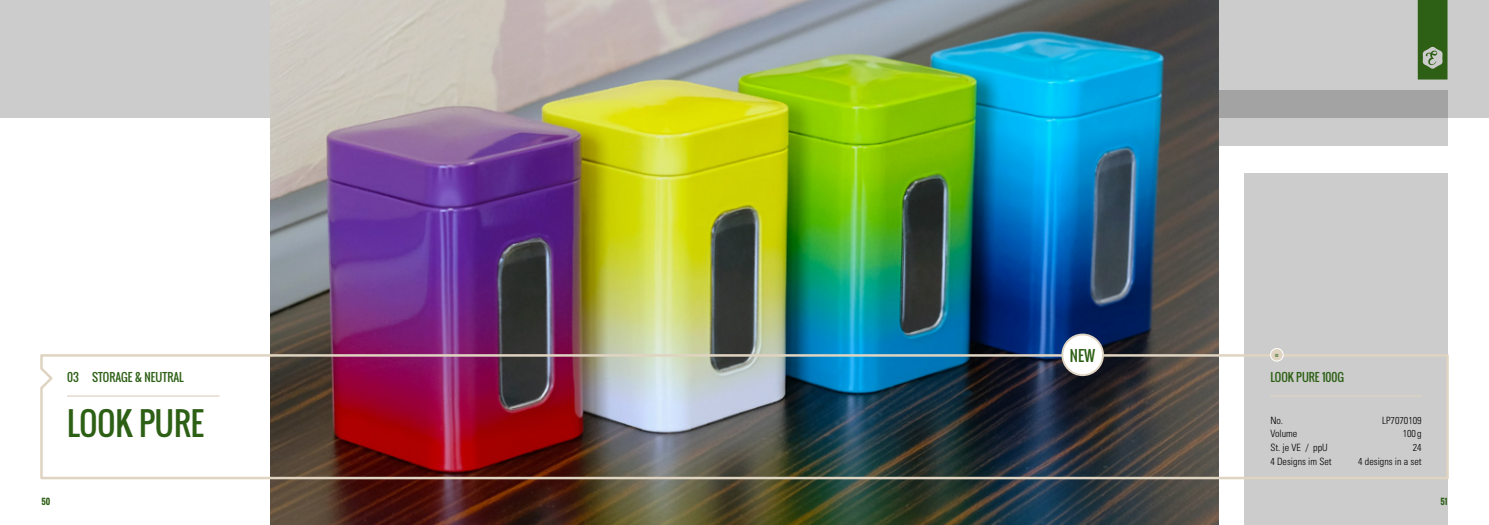
<style>
.page{position:relative;width:1489px;height:525px;background:#fff}
.page>*{position:absolute;margin:0;border:0;box-sizing:border-box;transform-origin:0 0}
.t1{font:31.25px "Oswald";color:#2d6015}
.t2{font:14.62px "Oswald";color:#2d6015}
.t3{font:11.25px "Oswald";color:#2d6015}
.t4{font:300 condensed 10px "Univers";color:#000}
.t5{font:700 8.12px "Oswald";color:#2d6015}
.t6{font:3.5px "Oswald";color:#2d6015}
</style>
<div class="page">
<div style="left:0;top:0;width:1488px;height:118px;background:#ccc"></div>
<svg style="left:1218px;top:90px;width:229px;height:55px;background:#b6b6b6"></svg>
<div style="left:1243px;top:173px;width:204px;height:351px;background:#ccc"></div>
<img style="left:270px;top:0;width:948px;height:524px">
<img style="left:40px;top:353px;width:1409px;height:127px">
<hr style="left:67px;top:395px;width:152px;height:1px;background:#dfd4c1">
<hr style="left:1270px;top:395px;width:152px;height:1px;background:#dfd4c1">
<div style="left:1270px;top:348px;width:13px;height:13px;background:#dfd4c1;border-radius:50%"></div>
<div style="left:1269px;top:348px;width:14px;height:13px;border:1px solid #fff;border-radius:50%"></div>
<svg style="left:1417px;top:0;width:30px;height:79px;background:#436f2f"></svg>
<div style="left:1062px;top:334px;width:40px;height:41px;background:#fff;border-radius:50%"></div>
<div style="left:1061px;top:333px;width:42px;height:43px;border:2px solid #dfd4c1;border-radius:50%"></div>
<p class="t3" style="left:67px;top:369px;width:118px">03 STORAGE &amp; NEUTRAL</p>
<h1 class="t1" style="left:67px;top:400px;width:138px">LOOK PURE</h1>
<h2 class="t2" style="left:1069px;top:344px;width:27px">NEW</h2>
<p class="t6" style="left:1274px;top:352px;width:5px">02</p>
<p class="t3" style="left:1270px;top:369px;width:75px">LOOK PURE 100G</p>
<p class="t4" style="left:1270px;top:414px;width:14px">No.</p>
<p class="t4" style="left:1382px;top:414px;width:41px">LP7070109</p>
<p class="t4" style="left:1270px;top:427px;width:28px">Volume</p>
<p class="t4" style="left:1402px;top:427px;width:21px">100g</p>
<p class="t4" style="left:1270px;top:441px;width:59px">St. je VE / ppU</p>
<p class="t4" style="left:1412px;top:441px;width:10px">24</p>
<p class="t4" style="left:1270px;top:455px;width:63px">4 Designs im Set</p>
<p class="t4" style="left:1357px;top:455px;width:65px">4 designs in a set</p>
<p class="t5" style="left:41px;top:495px;width:10px">50</p>
<p class="t5" style="left:1440px;top:495px;width:9px">51</p>
</div>
